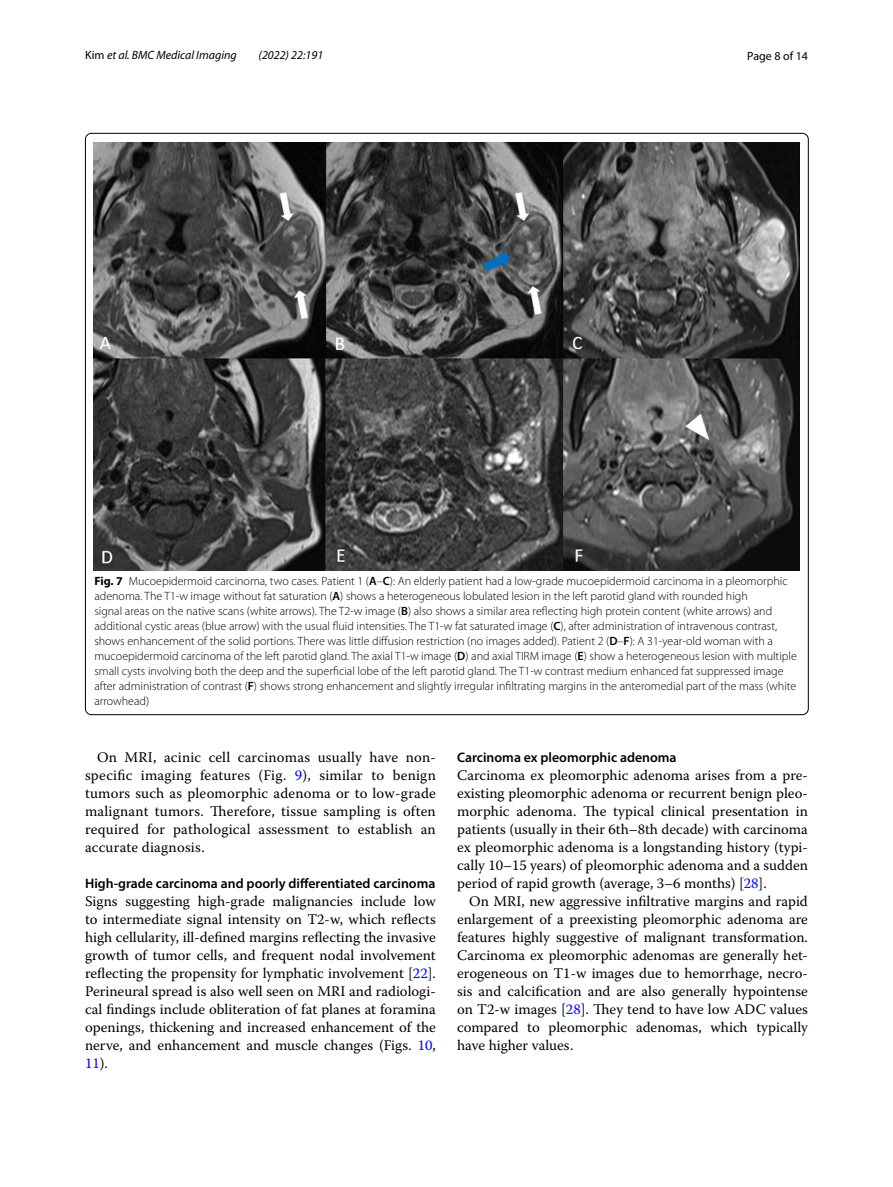
<style>
.page{position:relative;width:893px;height:1187px;background:#fff}
.page>*{position:absolute;margin:0;border:0;box-sizing:border-box;transform-origin:0 0}
.t1{font:14.7px/18px "Warnock Pro";color:#000;text-align:justify}
.t2{font:600 13.8px "Myriad Pro";color:#000}
.t3{font:300 12px/15px "Myriad Pro";color:#000}
.t4{font:italic 12px "Myriad Pro";color:#000}
.t5{font:12px "Myriad Pro";color:#000}
.s1{font-style:normal}
.s2{font-weight:700}
.s3{font-weight:600}
.s4{color:#00f}
</style>
<div class="page">
<img style="left:94px;top:142px;width:706px;height:428px">
<p class="t4" style="left:85px;top:48px;width:153px"><span class="s1">Kim</span> et al. BMC Medical Imaging</p>
<p class="t4" style="left:259px;top:48px;width:66px">(2022) 22:191</p>
<p class="t5" style="left:747px;top:48px;width:62px">Page 8 of 14</p>
<p class="t3" style="left:94px;top:574px;width:704px"><span class="s2">Fig. 7</span> Mucoepidermoid carcinoma, two cases. Patient 1 (<span class="s3">A</span>–<span class="s3">C</span>): An elderly patient had a low-grade mucoepidermoid carcinoma in a pleomorphic adenoma. The T1-w image without fat saturation (<span class="s3">A</span>) shows a heterogeneous lobulated lesion in the left parotid gland with rounded high<br>signal areas on the native scans (white arrows). The T2-w image (<span class="s3">B</span>) also shows a similar area reflecting high protein content (white arrows) and additional cystic areas (blue arrow) with the usual fluid intensities. The T1-w fat saturated image (<span class="s3">C</span>), after administration of intravenous contrast, shows enhancement of the solid portions. There was little diffusion restriction (no images added). Patient 2 (<span class="s3">D</span>–<span class="s3">F</span>): A 31-year-old woman with a mucoepidermoid carcinoma of the left parotid gland. The axial T1‑w image (<span class="s3">D</span>) and axial TIRM image (<span class="s3">E</span>) show a heterogeneous lesion with multiple small cysts involving both the deep and the superficial lobe of the left parotid gland. The T1-w contrast medium enhanced fat suppressed image after administration of contrast (<span class="s3">F</span>) shows strong enhancement and slightly irregular infiltrating margins in the anteromedial part of the mass (white arrowhead)</p>
<p class="t1" style="left:85px;top:747px;width:352px;text-indent:12px">On MRI, acinic cell carcinomas usually have non&shy;specific imaging features (Fig. <span class="s4">9</span>), similar to benign tumors such as pleomorphic adenoma or to low‑grade malignant tumors. Therefore, tissue sampling is often required for pathological assessment to establish an accurate diagnosis.</p>
<p class="t2" style="left:85px;top:874px;width:352px">High‑grade carcinoma and poorly differentiated carcinoma</p>
<p class="t1" style="left:85px;top:891px;width:352px">Signs suggesting high-grade malignancies include low to intermediate signal intensity on T2-w, which reflects high cellularity, ill-defined margins reflecting the invasive growth of tumor cells, and frequent nodal involvement reflecting the propensity for lymphatic involvement [<span class="s4">22</span>].<br>Perineural spread is also well seen on MRI and radiologi&shy;cal findings include obliteration of fat planes at foramina openings, thickening and increased enhancement of the nerve, and enhancement and muscle changes (Figs. <span class="s4">10</span>, <span class="s4">11</span>).</p>
<p class="t2" style="left:457px;top:748px;width:221px">Carcinoma ex pleomorphic adenoma</p>
<p class="t1" style="left:457px;top:765px;width:352px">Carcinoma ex pleomorphic adenoma arises from a pre&shy;existing pleomorphic adenoma or recurrent benign pleo&shy;morphic adenoma. The typical clinical presentation in patients (usually in their 6th–8th decade) with carcinoma ex pleomorphic adenoma is a longstanding history (typi&shy;cally 10–15 years) of pleomorphic adenoma and a sudden period of rapid growth (average, 3–6 months) [<span class="s4">28</span>].</p>
<p class="t1" style="left:457px;top:891px;width:352px;text-indent:12px">On MRI, new aggressive infiltrative margins and rapid enlargement of a preexisting pleomorphic adenoma are features highly suggestive of malignant transformation.<br>Carcinoma ex pleomorphic adenomas are generally het&shy;erogeneous on T1-w images due to hemorrhage, necro&shy;sis and calcification and are also generally hypointense on T2-w images [<span class="s4">28</span>]. They tend to have low ADC values compared to pleomorphic adenomas, which typically have higher values.</p>
</div>
